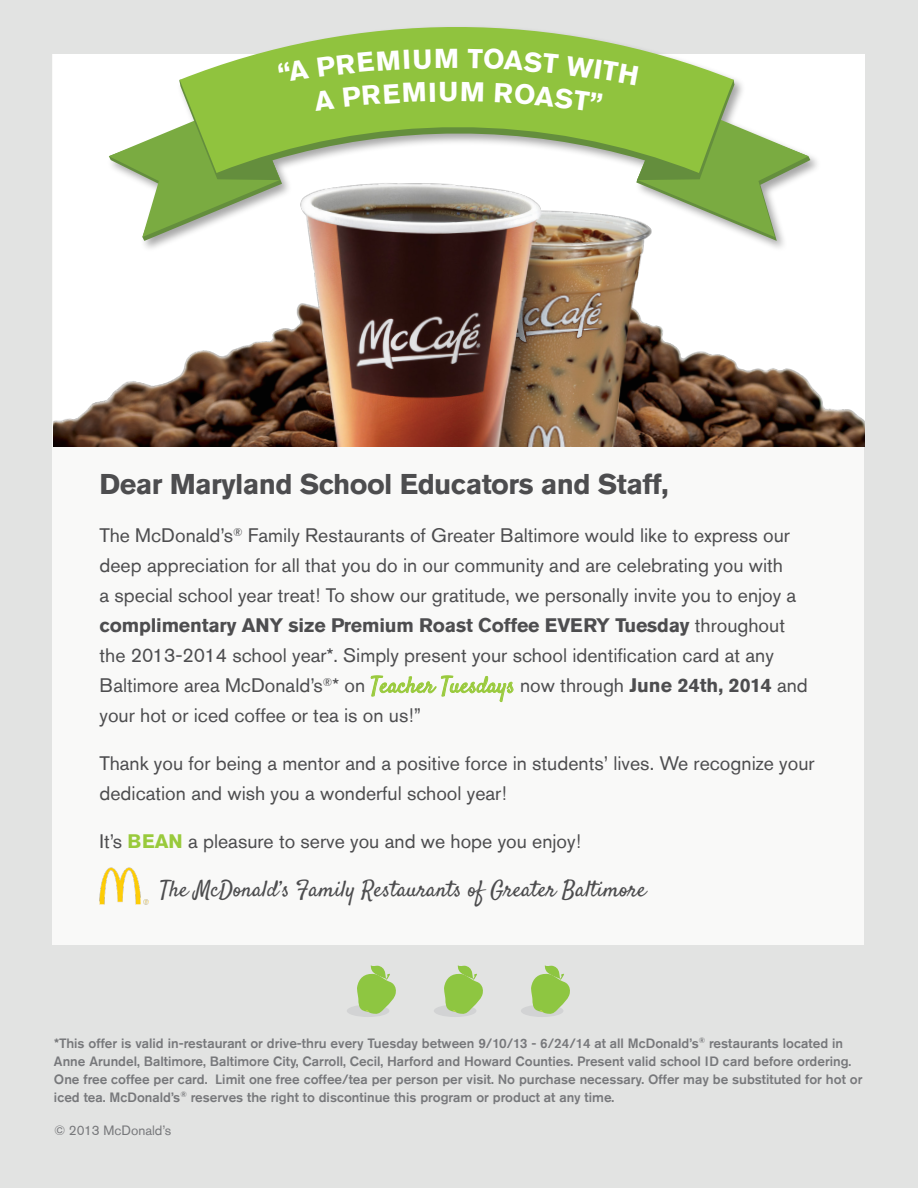
<style>
.page{position:relative;width:918px;height:1188px;background:#e2e3e2}
.page>*{position:absolute;margin:0;border:0;box-sizing:border-box;transform-origin:0 0}
.t1{font:700 28.5px "Akzidenz Grotesk Std";letter-spacing:-.02em;color:#4d4d4f}
.t2{font:700 27.15px "Akzidenz Grotesk Std";color:#fff}
.t3{font:22.5px "Satisfy";color:#4d4d4f}
.t4{font:19.5px/30px "Akzidenz Grotesk Std";color:#4d4d4f}
.t5{font:500 13.5px/18px "Akzidenz Grotesk Std";color:#77787b}
.t6{font:13.5px "Akzidenz Grotesk Std";color:#77787b}
.s1{font-weight:700}
.s2{font-family:"Satisfy";font-size:22.5px;color:#99ca3c}
.s3{font-weight:700;color:#99ca3c}
</style>
<div class="page">
<div style="left:53px;top:54px;width:811px;height:891px;background:#f9f9f8"></div>
<svg style="left:370px;top:675px;width:144px;height:28px"></svg>
<svg style="left:276px;top:27px;width:362px;height:27px;fill:#90c33e"></svg>
<div style="left:434px;top:1005px;width:42px;height:12px;background:#d2d3d4;border-radius:50%"></div>
<svg style="left:444px;top:965px;width:39px;height:49px"></svg>
<div style="left:347px;top:1005px;width:42px;height:12px;background:#d2d3d4;border-radius:50%"></div>
<svg style="left:357px;top:965px;width:39px;height:49px"></svg>
<div style="left:521px;top:1005px;width:42px;height:12px;background:#d2d3d4;border-radius:50%"></div>
<svg style="left:531px;top:965px;width:39px;height:49px"></svg>
<img style="left:53px;top:54px;width:812px;height:392px">
<img style="left:100px;top:868px;width:49px;height:36px">
<svg style="left:109px;top:49px;width:326px;height:192px"></svg>
<svg style="left:462px;top:49px;width:348px;height:192px"></svg>
<h2 class="t2" style="left:434px;top:43px;width:23px">m</h2>
<h2 class="t2" style="left:439px;top:76px;width:21px">u</h2>
<h1 class="t1" style="left:100px;top:468px;width:571px">Dear Maryland School Educators and Staff,</h1>
<p class="t4" style="left:100px;top:520px;width:710px">The McDonald’s<sup>®</sup> Family Restaurants of Greater Baltimore would like to express our deep appreciation for all that you do in our community and are celebrating you with<br>a special school year treat! To show our gratitude, we personally invite you to enjoy a <span class="s1">complimentary ANY size Premium Roast Coffee EVERY Tuesday</span> throughout the 2013-2014 school year*. Simply present your school identification card at any Baltimore area McDonald’s<sup>®</sup>* on <span class="s2">Teacher Tuesdays</span> now through <span class="s1">June 24th, 2014</span> and your hot or iced coffee or tea is on us!”</p>
<p class="t4" style="left:100px;top:748px;width:717px">Thank you for being a mentor and a positive force in students’ lives. We recognize your dedication and wish you a wonderful school year!</p>
<p class="t4" style="left:100px;top:826px;width:483px">It’s <span class="s3">BEAN</span> a pleasure to serve you and we hope you enjoy!</p>
<p class="t3" style="left:160px;top:875px;width:488px">The McDonald’s Family Restaurants of Greater Baltimore</p>
<p class="t5" style="left:54px;top:1034px;width:810px">*This offer is valid in-restaurant or drive-thru every Tuesday between 9/10/13 - 6/24/14 at all McDonald’s<sup>®</sup> restaurants located in Anne Arundel, Baltimore, Baltimore City, Carroll, Cecil, Harford and Howard Counties. Present valid school ID card before ordering.<br>One free coffee per card. Limit one free coffee/tea per person per visit. No purchase necessary. Offer may be substituted for hot or iced tea. McDonald’s<sup>®</sup> reserves the right to discontinue this program or product at any time.</p>
<p class="t6" style="left:54px;top:1122px;width:119px">© 2013 McDonald’s</p>
</div>
